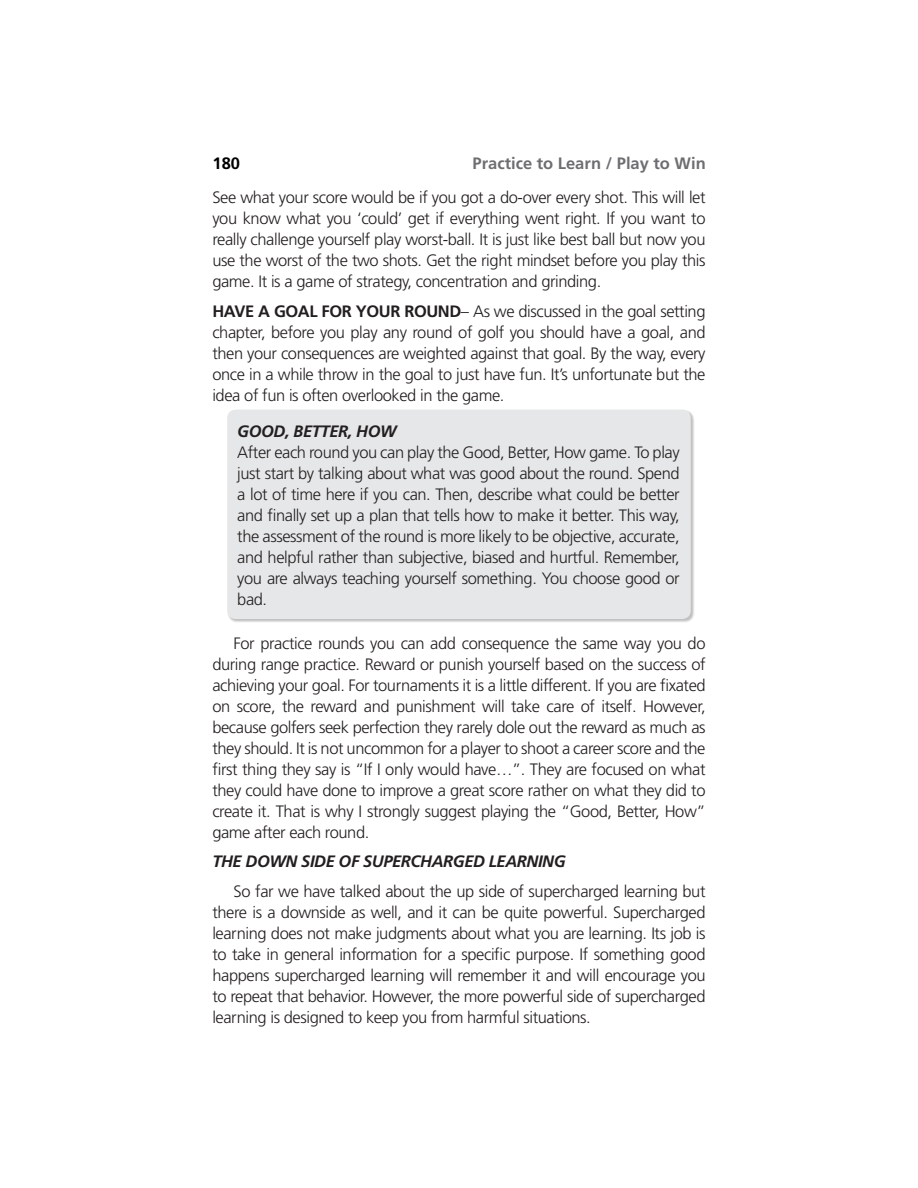
<style>
.page{position:relative;width:918px;height:1188px;background:#fff}
.page>*{position:absolute;margin:0;border:0;box-sizing:border-box;transform-origin:0 0}
.t1{font:300 16.5px/21px "Frutiger";letter-spacing:-.025em;color:#231f20;text-align:justify}
.t2{font:italic 700 16.5px "Frutiger";letter-spacing:-.025em;color:#231f20}
.t3{font:700 16.5px "Frutiger";color:#6d6e71}
.t4{font:700 16.5px "Frutiger";letter-spacing:-.025em;color:#231f20}
.t5{font:700 16.5px "Frutiger";color:#000}
</style>
<div class="page">
<div style="left:227px;top:410px;width:468px;height:213px;background:#000;opacity:.25"></div>
<div style="left:227px;top:410px;width:464px;height:209px;background:#e6e7e8;border-radius:9px"></div>
<p class="t5" style="left:213px;top:153px;width:29px">180</p>
<p class="t3" style="left:473px;top:153px;width:235px">Practice to Learn / Play to Win</p>
<p class="t1" style="left:212px;top:187px;width:495px">See what your score would be if you got a do-over every shot. This will let you know what you ‘could’ get if everything went right. If you want to really challenge yourself play worst-ball. It is just like best ball but now you use the worst of the two shots. Get the right mindset before you play this game. It is a game of strategy, concentration and grinding.</p>
<p class="t4" style="left:212px;top:301px;width:167px">HAVE A GOAL For your</p>
<p class="t4" style="left:404px;top:301px;width:13px">round</p>
<p class="t1" style="left:212px;top:300px;width:495px;text-indent:249px">– As we discussed in the goal setting chapter, before you play any round of golf you should have a goal, and then your consequences are weighted against that goal. By the way, every once in a while throw in the goal to just have fun. It’s unfortunate but the idea of fun is often overlooked in the game.</p>
<p class="t2" style="left:237px;top:421px;width:161px">GOOD, BETTER, HOW</p>
<p class="t1" style="left:237px;top:442px;width:444px">After each round you can play the Good, Better, How game. To play just start by talking about what was good about the round. Spend a lot of time here if you can. Then, describe what could be better and finally set up a plan that tells how to make it better. This way, the assessment of the round is more likely to be objective, accurate, and helpful rather than subjective, biased and hurtful. Remember, you are always teaching yourself something. You choose good or bad.</p>
<p class="t1" style="left:212px;top:632px;width:495px;text-indent:21px">For practice rounds you can add consequence the same way you do during range practice. Reward or punish yourself based on the success of achieving your goal. For tournaments it is a little different. If you are fixated on score, the reward and punishment will take care of itself. However, because golfers seek perfection they rarely dole out the reward as much as they should. It is not uncommon for a player to shoot a career score and the first thing they say is “If I only would have…”. They are focused on what they could have done to improve a great score rather on what they did to create it. That is why I strongly suggest playing the “Good, Better, How” game after each round.</p>
<p class="t2" style="left:212px;top:852px;width:355px">THE DOWN SIDE OF SUPERCHARGED LEARNING</p>
<p class="t1" style="left:212px;top:880px;width:495px;text-indent:21px">So far we have talked about the up side of supercharged learning but there is a downside as well, and it can be quite powerful. Supercharged learning does not make judgments about what you are learning. Its job is to take in general information for a specific purpose. If something good happens supercharged learning will remember it and will encourage you to repeat that behavior. H owever, the more powerful side of supercharged learning is designed to keep you from harmful situations.</p>
</div>
